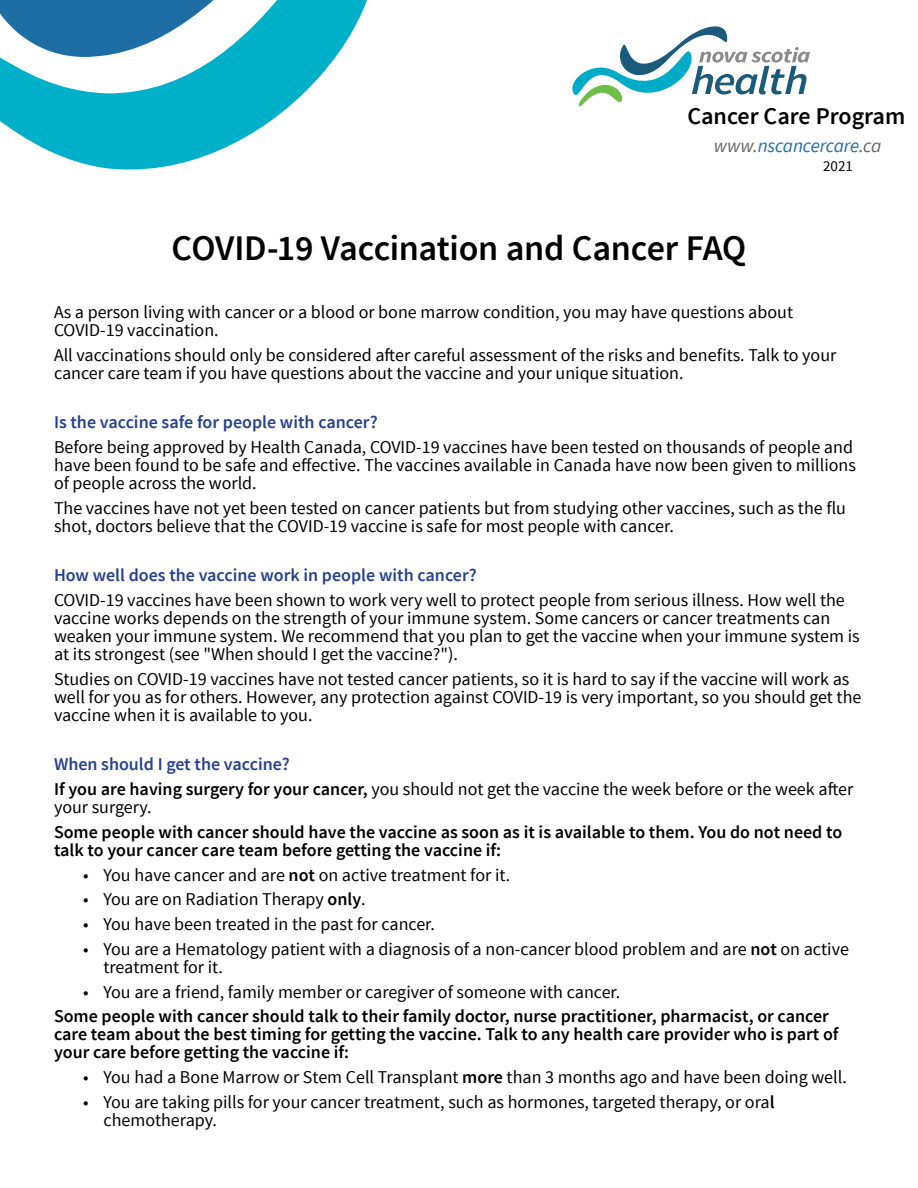
<style>
.page{position:relative;width:918px;height:1188px;background:#fff}
.page>*{position:absolute;margin:0;border:0;box-sizing:border-box;transform-origin:0 0}
.Title_-_first_page{font:600 36px "Source Sans Pro";letter-spacing:-.01em;color:#000}
.body_text{font:600 24px "Source Sans Pro";color:#000}
.t1{font:italic 19.2px "Source Sans Pro";letter-spacing:-.01em;color:#1e6ea6}
.body_text-2{font:18px/18px "Source Sans Pro";color:#000}
.body_text-3{font:600 18px/18px "Source Sans Pro";color:#000}
.body_text-4{font:600 18px "Source Sans Pro";color:#25408f}
.page{font:15px "Source Sans Pro";color:#000}
.s1{color:#636466}
.s2{font-weight:600}
</style>
<div class="page">
<svg style="left:0;top:106px;width:290px;height:64px;fill:#00afc8"></svg>
<svg style="left:0;top:0;width:810px;height:106px"></svg>
<p class="body_text" style="left:687px;top:101px;width:219px">Cancer Care Program</p>
<p class="t1" style="left:714px;top:134px;width:169px"><span class="s1">www.</span>nscancercare<span class="s1">.ca</span></p>
<p class="page" style="left:823px;top:157px;width:31px">2021</p>
<p class="Title_-_first_page" style="left:172px;top:226px;width:576px">COVID-19 Vaccination and Cancer FAQ</p>
<p class="body_text-2" style="left:54px;top:303px;width:741px">As a person living with cancer or a blood or bone marrow condition, you may have questions about<br>COVID-19 vaccination.</p>
<p class="body_text-2" style="left:54px;top:346px;width:784px">All vaccinations should only be considered after careful assessment of the risks and benefits. Talk to your cancer care team if you have questions about the vaccine and your unique situation.</p>
<p class="body_text-4" style="left:54px;top:411px;width:325px">Is the vaccine safe for people with cancer?</p>
<p class="body_text-2" style="left:54px;top:438px;width:803px">Before being approved by Health Canada, COVID-19 vaccines have been tested on thousands of people and have been found to be safe and effective. The vaccines available in Canada have now been given to millions of people across the world.</p>
<p class="body_text-2" style="left:54px;top:499px;width:794px">The vaccines have not yet been tested on cancer patients but from studying other vaccines, such as the flu shot, doctors believe that the COVID-19 vaccine is safe for most people with cancer.</p>
<p class="body_text-4" style="left:54px;top:564px;width:424px">How well does the vaccine work in people with cancer?</p>
<p class="body_text-2" style="left:54px;top:591px;width:807px">COVID-19 vaccines have been shown to work very well to protect people from serious illness. How well the vaccine works depends on the strength of your immune system. Some cancers or cancer treatments can weaken your immune system. We recommend that you plan to get the vaccine when your immune system is at its strongest (see "When should I get the vaccine?").</p>
<p class="body_text-2" style="left:54px;top:670px;width:809px">Studies on COVID-19 vaccines have not tested cancer patients, so it is hard to say if the vaccine will work as well for you as for others. However, any protection against COVID-19 is very important, so you should get the vaccine when it is available to you.</p>
<p class="body_text-4" style="left:54px;top:753px;width:237px">When should I get the vaccine?</p>
<p class="body_text-2" style="left:54px;top:780px;width:801px"><span class="s2">If you are having surgery for your cancer,</span> you should not get the vaccine the week before or the week after your surgery.</p>
<p class="body_text-3" style="left:54px;top:823px;width:790px">Some people with cancer should have the vaccine as soon as it is available to them. You do not need to talk to your cancer care team before getting the vaccine if:</p>
<p class="body_text-2" style="left:83px;top:866px;width:429px">• You have cancer and are <span class="s2">not</span> on active treatment for it.</p>
<p class="body_text-2" style="left:83px;top:891px;width:284px">• You are on Radiation Therapy <span class="s2">only</span>.</p>
<p class="body_text-2" style="left:83px;top:915px;width:353px">• You have been treated in the past for cancer.</p>
<p class="body_text-2" style="left:104px;top:940px;width:747px;text-indent:-20px">• You are a Hematology patient with a diagnosis of a non-cancer blood problem and are <span class="s2">not</span> on active treatment for it.</p>
<p class="body_text-2" style="left:83px;top:983px;width:539px">• You are a friend, family member or caregiver of someone with cancer.</p>
<p class="body_text-3" style="left:54px;top:1008px;width:786px">Some people with cancer should talk to their family doctor, nurse practitioner, pharmacist, or cancer care team about the best timing for getting the vaccine. Talk to any health care provider who is part of your care before getting the vaccine if:</p>
<p class="body_text-2" style="left:83px;top:1068px;width:765px">• You had a Bone Marrow or Stem Cell Transplant <span class="s2">more</span> than 3 months ago and have been doing well.</p>
<p class="body_text-2" style="left:104px;top:1093px;width:673px;text-indent:-20px">• You are taking pills for your cancer treatment, such as hormones, targeted therapy, or ora<span class="s2">l </span>chemotherapy.</p>
</div>
